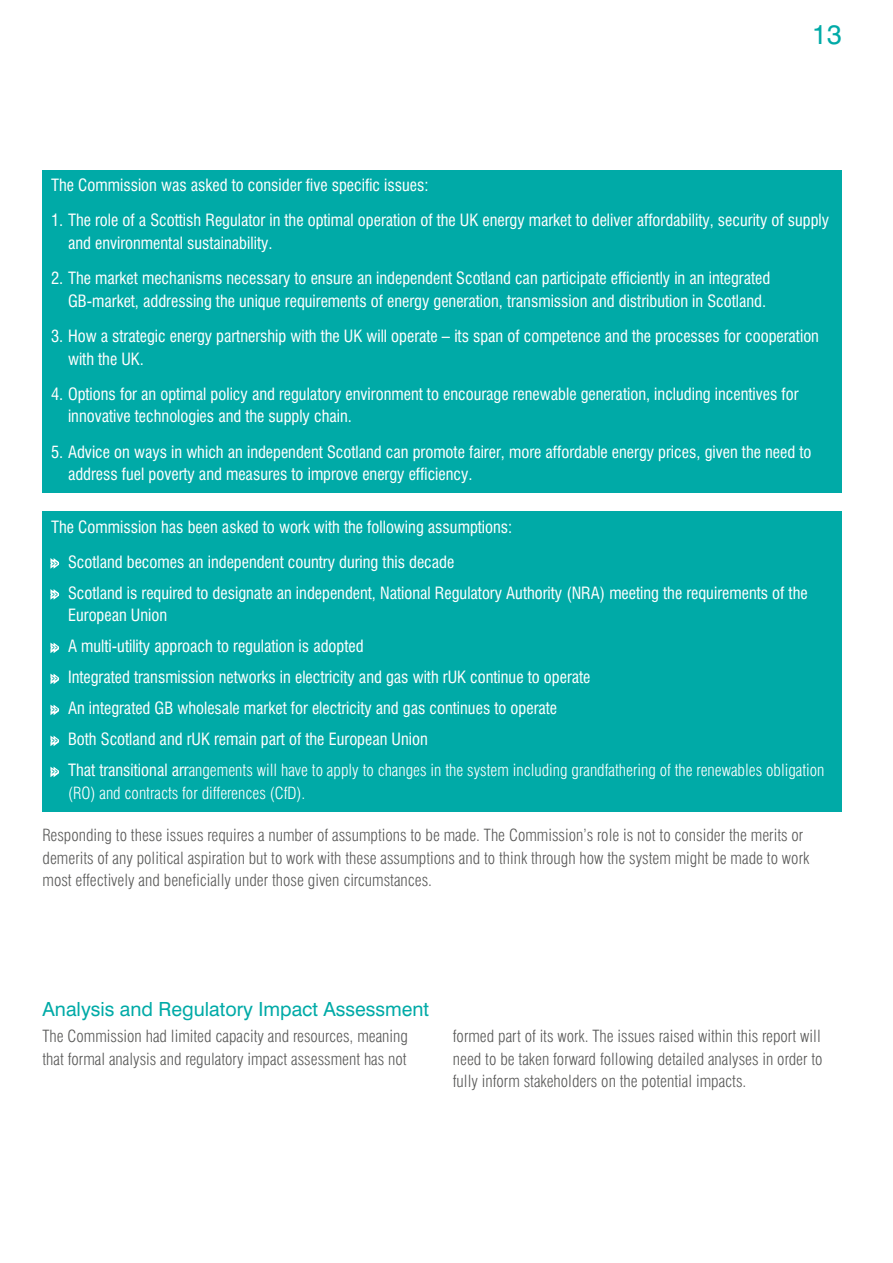
<style>
.page{position:relative;width:893px;height:1263px;background:#fff}
.page>*{position:absolute;margin:0;border:0;box-sizing:border-box;transform-origin:0 0}
.t1{font:27px "Swiss 721 BT";color:#00aaa7}
.t2{font:19.5px "Swiss 721 BT";color:#00aaa7}
.t3{font:condensed 16.5px/22.5px "Swiss 721 BT";color:#fff}
.t4{font:300 condensed 16.5px/22.5px "Swiss 721 BT";color:#5a5a59}
.t5{font:300 condensed 16.5px "Swiss 721 BT";color:#fff}
.s1{font-weight:300;color:#00aaa7}
.s2{font-weight:300}
</style>
<div class="page">
<div style="left:43px;top:170px;width:799px;height:323px;background:#00aaa7"></div>
<div style="left:43px;top:511px;width:799px;height:301px;background:#00aaa7"></div>
<svg style="left:50px;top:558px;width:10px;height:11px"></svg>
<svg style="left:50px;top:589px;width:10px;height:11px"></svg>
<svg style="left:50px;top:642px;width:10px;height:11px"></svg>
<svg style="left:50px;top:673px;width:10px;height:11px"></svg>
<svg style="left:50px;top:704px;width:10px;height:11px"></svg>
<svg style="left:50px;top:735px;width:10px;height:11px"></svg>
<svg style="left:50px;top:766px;width:10px;height:11px"></svg>
<h1 class="t1" style="left:812px;top:18px;width:31px">13</h1>
<p class="t3" style="left:51px;top:174px;width:379px">The Commission was asked to consider five specific issues:</p>
<p class="t3" style="left:68px;top:209px;width:763px;text-indent:-17px">1. The role of a Scottish Regulator in the optimal operation of the UK energy market to deliver affordability, security of supply and environmental sustainability.</p>
<p class="t3" style="left:51px;top:267px;width:721px;text-align:right">2. The market mechanisms necessary to ensure an independent Scotland can participate efficiently in an integrated<br>GB-market, addressing the unique requirements of energy generation, transmission and distribution in Scotland.</p>
<p class="t3" style="left:68px;top:325px;width:752px;text-indent:-17px">3. How a strategic energy partnership with the UK will operate – its span of competence and the processes for cooperation with the UK.</p>
<p class="t3" style="left:68px;top:383px;width:732px;text-indent:-17px">4. Options for an optimal policy and regulatory environment to encourage renewable generation, including incentives for innovative technologies and the supply chain.</p>
<p class="t3" style="left:68px;top:440px;width:745px;text-indent:-17px">5. Advice on ways in which an independent Scotland can promote fairer, more affordable energy prices, given the need to address fuel poverty and measures to improve energy efficiency.</p>
<p class="t3" style="left:51px;top:509px;width:463px;line-height:35.2px">The Commission has been asked to work with the following assumptions: <span class="s1">»</span> Scotland becomes an independent country during this decade</p>
<p class="t3" style="left:68px;top:582px;width:741px;text-indent:-17px"><span class="s1">»</span> Scotland is required to designate an independent, National Regulatory Authority (NRA) meeting the requirements of the<br>European Union</p>
<p class="t3" style="left:51px;top:631px;width:775px;line-height:31px"><span class="s1">»</span> A multi-utility approach to regulation is adopted<br><span class="s1">»</span> Integrated transmission networks in electricity and gas with rUK continue to operate<br><span class="s1">»</span> An integrated GB wholesale market for electricity and gas continues to operate<br><span class="s1">»</span> Both Scotland and rUK remain part of the European Union<br><span class="s1">»</span> That transitional arr<span class="s2">angements will have to apply to changes in the system including grandfathering of the renewables obligation</span></p>
<p class="t5" style="left:68px;top:783px;width:239px">(RO) and contracts for differences (CfD).</p>
<p class="t4" style="left:43px;top:824px;width:768px">Responding to these issues requires a number of assumptions to be made. The Commission’s role is not to consider the merits or demerits of any political aspiration but to work with these assumptions and to think through how the system might be made to work most effectively and beneficially under those given circumstances.</p>
<p class="t2" style="left:43px;top:997px;width:388px">Analysis and Regulatory Impact Assessment</p>
<p class="t4" style="left:43px;top:1025px;width:367px">The Commission had limited capacity and resources, meaning that formal analysis and regulatory impact assessment has not</p>
<p class="t4" style="left:453px;top:1025px;width:371px;text-align:justify">formed part of its work. The issues raised within this report will need to be taken forward following detailed analyses in order to fully inform stakeholders on the potential impacts.</p>
</div>
